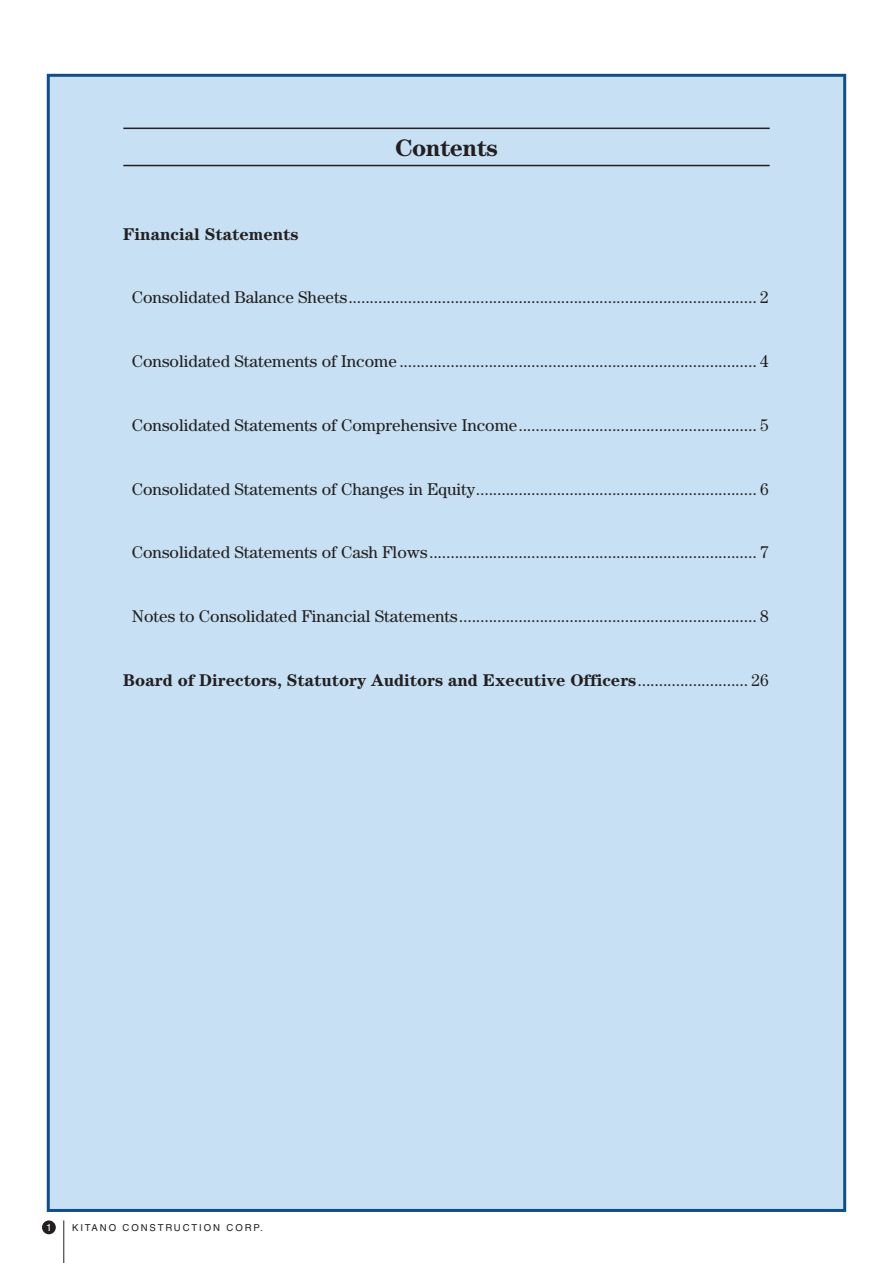
<style>
.page{position:relative;width:893px;height:1263px;background:#fff}
.page>*{position:absolute;margin:0;border:0;box-sizing:border-box;transform-origin:0 0}
.t1{font:700 23.85px "Century Std";letter-spacing:-.02em;color:#231f20}
.t2{font:16.95px "Century Std";color:#231f20}
.t3{font:700 16.95px "Century Std";color:#231f20}
.t4{font:10.05px "Helvetica LT Std";color:#fff}
.t5{font:9.6px "Helvetica LT Std";letter-spacing:.2em;color:#231f20}
.s1{font-weight:400}
</style>
<div class="page">
<div style="left:47px;top:74px;width:799px;height:1138px;background:#c7e0f3;border:3px solid #0f4e8c"></div>
<div style="left:42px;top:1220px;width:14px;height:14px;background:#231f20;border-radius:50%"></div>
<hr style="left:64px;top:1220px;width:1px;height:43px;background:#231f20">
<hr style="left:123px;top:128px;width:647px;height:1px;background:#231f20">
<hr style="left:123px;top:165px;width:647px;height:1px;background:#231f20">
<p class="t3" style="left:123px;top:224px;width:177px">Financial Statements</p>
<h1 class="t1" style="left:395px;top:133px;width:104px">Contents</h1>
<p class="t2" style="left:132px;top:288px;width:638px">Consolidated Balance Sheets................................................................................................ 2</p>
<p class="t2" style="left:132px;top:351px;width:638px">Consolidated Statements of Income .................................................................................... 4</p>
<p class="t2" style="left:132px;top:415px;width:638px">Consolidated Statements of Comprehensive Income........................................................ 5</p>
<p class="t2" style="left:132px;top:479px;width:638px">Consolidated Statements of Changes in Equity.................................................................. 6</p>
<p class="t2" style="left:132px;top:543px;width:638px">Consolidated Statements of Cash Flows............................................................................. 7</p>
<p class="t2" style="left:132px;top:606px;width:638px">Notes to Consolidated Financial Statements...................................................................... 8</p>
<p class="t3" style="left:123px;top:670px;width:647px">Board of Directors, Statutory Auditors and Executive Officers<span class="s1">.......................... 26</span></p>
<p class="t4" style="left:46px;top:1221px;width:7px">1</p>
<p class="t5" style="left:72px;top:1221px;width:192px">KITANO CONSTRUCTION CORP.</p>
</div>
